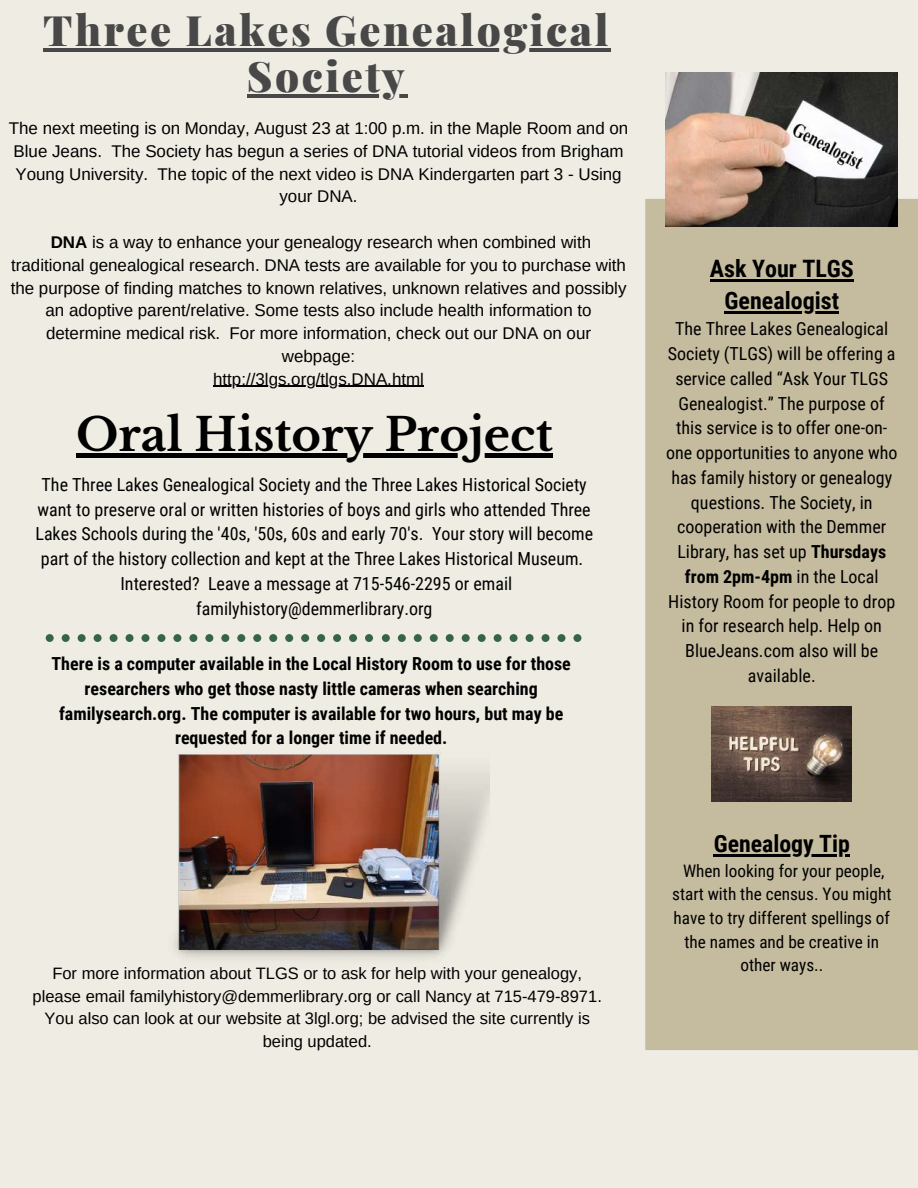
<style>
.page{position:relative;width:918px;height:1188px;background:#efece3}
.page>*{position:absolute;margin:0;border:0;box-sizing:border-box;transform-origin:0 0}
.t1{font:700 45px "Libre Baskerville";color:#000}
.t2{font:900 42px/46.2px "Playfair Display";letter-spacing:.06em;color:#484848;text-align:center}
.t3{font:700 24px/32.7px "Roboto Condensed";color:#000;text-align:center}
.t4{font:700 23.85px "Roboto Condensed";color:#000}
.t5{font:18px/24.8px "Roboto Condensed";color:#000;text-align:center}
.t6{font:700 18px/24.8px "Roboto Condensed";color:#000;text-align:center}
.t7{font:17.25px/23.7px "Roboto Condensed";color:#000;text-align:center}
.t8{font:16.95px/22.8px "Arimo";color:#000;text-align:center}
.t9{font:16.5px/22.5px "Arimo";color:#000;text-align:center}
.s1{font-weight:700}
</style>
<div class="page">
<hr style="left:43px;top:48px;width:568px;height:4px;background:#484848">
<hr style="left:247px;top:94px;width:160px;height:4px;background:#484848">
<div style="left:645px;top:199px;width:273px;height:851px;background:#c5bc9f"></div>
<img style="left:666px;top:72px;width:232px;height:154px">
<svg style="left:46px;top:634px;width:327px;height:8px"></svg>
<svg style="left:382px;top:634px;width:199px;height:8px"></svg>
<img style="left:175px;top:752px;width:315px;height:206px">
<hr style="left:213px;top:386px;width:211px;height:1px;background:#000">
<img style="left:711px;top:707px;width:141px;height:94px">
<hr style="left:710px;top:279px;width:144px;height:2px;background:#000">
<hr style="left:725px;top:312px;width:114px;height:2px;background:#000">
<div style="left:76px;top:453px;width:477px;height:5px;background:#000"></div>
<hr style="left:714px;top:854px;width:136px;height:2px;background:#000">
<h2 class="t2" style="left:43px;top:5px;width:567px">Three Lakes Genealogical<br>Society</h2>
<p class="t8" style="left:9px;top:117px;width:621px">The next meeting is on Monday, August 23 at 1:00 p.m. in the Maple Room and on Blue Jeans. The Society has begun a series of DNA tutorial videos from Brigham Young University. The topic of the next video is DNA Kindergarten part 3 - Using your DNA.</p>
<p class="t8" style="left:11px;top:231px;width:617px"><span class="s1">DNA</span> is a way to enhance your genealogy research when combined with traditional genealogical research. DNA tests are available for you to purchase with the purpose of finding matches to known relatives, unknown relatives and possibly an adoptive parent/relative. Some tests also include health information to determine medical risk. For more information, check out our DNA on our webpage:<br>http://3lgs.org/tlgs.DNA.html</p>
<h1 class="t1" style="left:76px;top:407px;width:478px">Oral History Project</h1>
<p class="t5" style="left:35px;top:472px;width:559px">The Three Lakes Genealogical Society and the Three Lakes Historical Society want to preserve oral or written histories of boys and girls who attended Three Lakes Schools during the '40s, '50s, 60s and early 70's. Your story will become part of the history collection and kept at the Three Lakes Historical Museum.<br>Interested? Leave a message at 715-546-2295 or email familyhistory@demmerlibrary.org</p>
<p class="t6" style="left:52px;top:652px;width:521px">There is a computer available in the Local History Room to use for those researchers who get those nasty little cameras when searching familysearch.org. The computer is available for two hours, but may be requested for a longer time if needed.</p>
<p class="t9" style="left:33px;top:962px;width:571px">For more information about TLGS or to ask for help with your genealogy, please email familyhistory@demmerlibrary.org or call Nancy at 715-479-8971.<br>You also can look at our website at 3lgl.org; be advised the site currently is being updated.</p>
<h3 class="t3" style="left:710px;top:252px;width:145px">Ask Your TLGS<br>Genealogist</h3>
<p class="t5" style="left:666px;top:317px;width:233px">The Three Lakes Genealogical<br>Society (TLGS) will be offering a service called “Ask Your TLGS<br>Genealogist.” The purpose of this service is to offer one-on&shy;one opportunities to anyone who has family history or genealogy questions. The Society, in cooperation with the Demmer<br>Library, has set up <span class="s1">Thursdays from 2pm-4pm</span> in the Local<br>History Room for people to drop in for research help. Help on<br>BlueJeans.com also will be available.</p>
<h3 class="t4" style="left:714px;top:830px;width:138px">Genealogy Tip</h3>
<p class="t7" style="left:672px;top:859px;width:221px">When looking for your people, start with the census. You might have to try different spellings of the names and be creative in other ways..</p>
</div>
